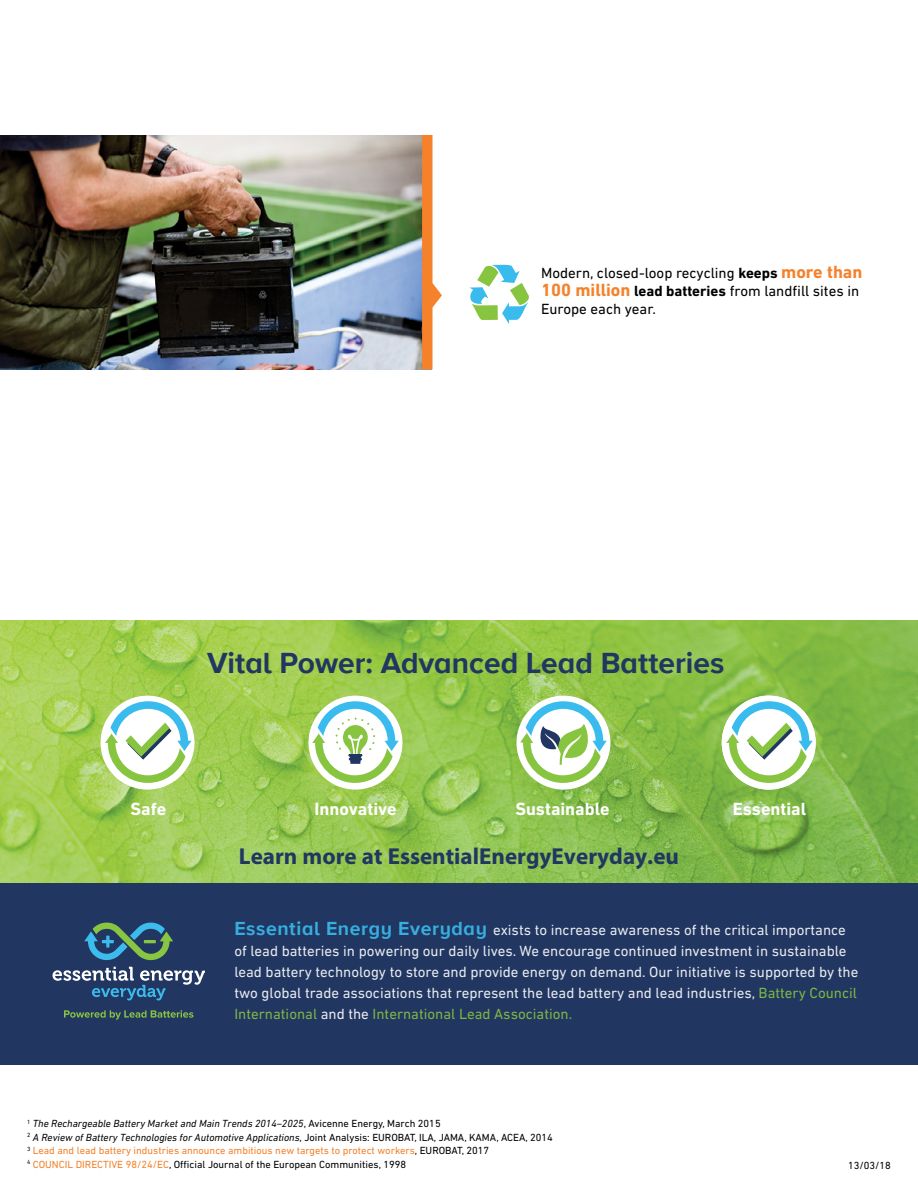
<style>
.page{position:relative;width:918px;height:1188px;background:#fff}
.page>*{position:absolute;margin:0;border:0;box-sizing:border-box;transform-origin:0 0}
.t1{font:700 30px "Proxima Nova A";color:#213661}
.t2{font:700 23.1px "Myriad Pro";color:#213661}
.t3{font:700 18px "DIN Next LT Pro";color:#fff}
.t4{font:15px/21px "DIN Next LT Pro";color:#fff}
.t5{font:15px/18px "DIN Next LT Pro";color:#000}
.t6{font:10.5px/13.5px "DIN Next LT Pro";color:#000}
.s1{font-weight:700}
.s2{font-weight:700;font-size:18px;color:#f5812b}
.s3{font-family:"Proxima Nova A";font-weight:700;font-size:19.5px;color:#39bced}
.s4{color:#87c541}
.s5{font-style:italic}
.s6{color:#f5812b}
</style>
<div class="page">
<svg style="left:0;top:620px;width:918px;height:263px;background:#93c44e"></svg>
<div style="left:517px;top:696px;width:93px;height:94px;background:#fff;border-radius:50%"></div>
<div style="left:0;top:883px;width:918px;height:182px;background:#213661"></div>
<svg style="left:64px;top:1010px;width:129px;height:10px"></svg>
<svg style="left:52px;top:967px;width:153px;height:34px"></svg>
<svg style="left:84px;top:923px;width:89px;height:37px"></svg>
<svg style="left:520px;top:701px;width:87px;height:82px"></svg>
<div style="left:722px;top:696px;width:94px;height:94px;background:#fff;border-radius:50%"></div>
<svg style="left:726px;top:701px;width:87px;height:82px"></svg>
<div style="left:101px;top:696px;width:93px;height:94px;background:#fff;border-radius:50%"></div>
<svg style="left:105px;top:701px;width:87px;height:82px"></svg>
<img style="left:0;top:135px;width:422px;height:234px">
<svg style="left:422px;top:135px;width:20px;height:234px"></svg>
<svg style="left:470px;top:265px;width:59px;height:59px"></svg>
<div style="left:309px;top:696px;width:93px;height:94px;background:#fff;border-radius:50%"></div>
<svg style="left:312px;top:701px;width:87px;height:82px"></svg>
<p class="t5" style="left:541px;top:264px;width:323px">Modern, closed-loop recycling <span class="s1">keeps</span> <span class="s2">more than<br>100 million</span> <span class="s1">lead batteries</span> from landfill sites in<br>Europe each year.</p>
<h1 class="t1" style="left:207px;top:641px;width:519px">Vital Power: Advanced Lead Batteries</h1>
<p class="t3" style="left:131px;top:798px;width:37px">Safe</p>
<p class="t3" style="left:314px;top:798px;width:84px">Innovative</p>
<p class="t3" style="left:515px;top:798px;width:96px">Sustainable</p>
<p class="t3" style="left:733px;top:798px;width:75px">Essential</p>
<h2 class="t2" style="left:239px;top:841px;width:442px">Learn more at EssentialEnergyEveryday.eu</h2>
<p class="t4" style="left:234px;top:919px;width:626px"><span class="s3">Essential Energy Everyday</span> exists to increase awareness of the critical importance of lead batteries in powering our daily lives. We encourage continued investment in sustainable lead battery technology to store and provide energy on demand. Our initiative is supported by the two global trade associations that represent the lead battery and lead industries, <span class="s4">Battery Council International</span> and the <span class="s4">International Lead Association.</span></p>
<p class="t6" style="left:27px;top:1117px;width:528px"><sup>1</sup> <span class="s5">The Rechargeable Battery Market and Main Trends 2014–2025</span>, Avicenne Energy, March 2015<br><sup>2</sup> <span class="s5">A Review of Battery Technologies for Automotive Applications</span>, Joint Analysis: EUROBAT, ILA, JAMA, KAMA, ACEA, 2014<br><sup>3</sup> <span class="s6">Lead and lead battery industries announce ambitious new targets to protect workers</span>, EUROBAT, 2017<br><sup>4</sup> <span class="s6">COUNCIL DIRECTIVE 98/24/EC</span>, Official Journal of the European Communities, 1998</p>
<p class="t6" style="left:848px;top:1158px;width:44px">13/03/18</p>
</div>
